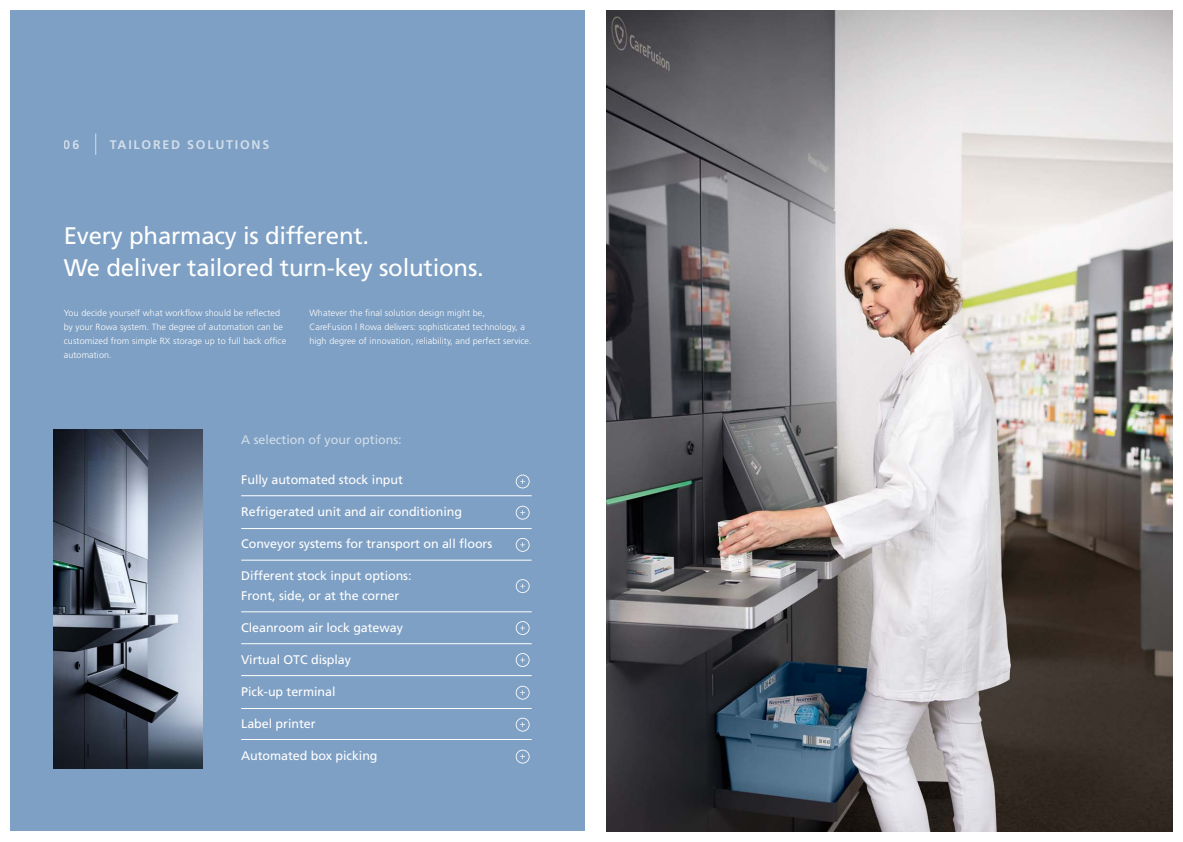
<style>
.page{position:relative;width:1183px;height:842px;background:#fff}
.page>*{position:absolute;margin:0;border:0;box-sizing:border-box;transform-origin:0 0}
.t1{font:24px/31.9px "Frutiger";letter-spacing:-.01em;color:#fff}
.t2{font:12.5px/20px "Frutiger";letter-spacing:-.005em;color:#fff}
.t3{font:700 12.5px "Frutiger";letter-spacing:.14em;color:#fff}
.t4{font:300 9px/14px "Frutiger";letter-spacing:.01em;color:#fff}
</style>
<div class="page">
<div style="left:11px;top:11px;width:574px;height:820px;background:#7ea0c4"></div>
<img style="left:54px;top:430px;width:148px;height:339px">
<img style="left:606px;top:11px;width:565px;height:820px">
<svg style="left:515px;top:475px;width:14px;height:13px"></svg>
<svg style="left:95px;top:134px;width:1px;height:21px"></svg>
<hr style="left:241px;top:528px;width:290px;height:1px;background:#fff">
<hr style="left:241px;top:495px;width:290px;height:1px;background:#fff">
<hr style="left:241px;top:560px;width:290px;height:1px;background:#fff">
<hr style="left:241px;top:611px;width:290px;height:1px;background:#fff">
<hr style="left:241px;top:643px;width:290px;height:1px;background:#fff">
<hr style="left:241px;top:675px;width:290px;height:1px;background:#fff">
<hr style="left:241px;top:708px;width:290px;height:1px;background:#fff">
<hr style="left:241px;top:739px;width:290px;height:1px;background:#fff">
<svg style="left:515px;top:506px;width:14px;height:14px"></svg>
<svg style="left:515px;top:538px;width:14px;height:14px"></svg>
<svg style="left:515px;top:579px;width:14px;height:14px"></svg>
<svg style="left:515px;top:621px;width:14px;height:14px"></svg>
<svg style="left:515px;top:653px;width:14px;height:14px"></svg>
<svg style="left:515px;top:686px;width:14px;height:14px"></svg>
<svg style="left:515px;top:718px;width:14px;height:14px"></svg>
<svg style="left:515px;top:750px;width:14px;height:13px"></svg>
<h2 class="t3" style="left:64px;top:137px;width:17px">06</h2>
<h2 class="t3" style="left:110px;top:137px;width:161px">TAILORED SOLUTIONS</h2>
<h1 class="t1" style="left:64px;top:220px;width:421px">Every pharmacy is different.<br>We deliver tailored turn-key solutions.</h1>
<p class="t4" style="left:64px;top:306px;width:224px">You decide yourself what workflow should be reflected by your Rowa system. The degree of automation can be customized from simple RX storage up to full back office automation.</p>
<p class="t4" style="left:309px;top:306px;width:224px">Whatever the final solution design might be,<br>CareFusion | Rowa delivers: sophisticated technology, a high degree of innovation, reliability, and perfect service.</p>
<h2 class="t2" style="left:241px;top:429px;width:162px">A selection of your options:</h2>
<h2 class="t2" style="left:241px;top:470px;width:163px">Fully automated stock input</h2>
<h2 class="t2" style="left:241px;top:502px;width:222px">Refrigerated unit and air conditioning</h2>
<h2 class="t2" style="left:241px;top:534px;width:252px">Conveyor systems for transport on all floors</h2>
<h2 class="t2" style="left:241px;top:566px;width:172px">Different stock input options:<br>Front, side, or at the corner</h2>
<h2 class="t2" style="left:241px;top:618px;width:163px">Cleanroom air lock gateway</h2>
<h2 class="t2" style="left:241px;top:650px;width:111px">Virtual OTC display</h2>
<h2 class="t2" style="left:241px;top:682px;width:96px">Pick-up terminal</h2>
<h2 class="t2" style="left:241px;top:714px;width:76px">Label printer</h2>
<h2 class="t2" style="left:241px;top:746px;width:138px">Automated box picking</h2>
</div>
